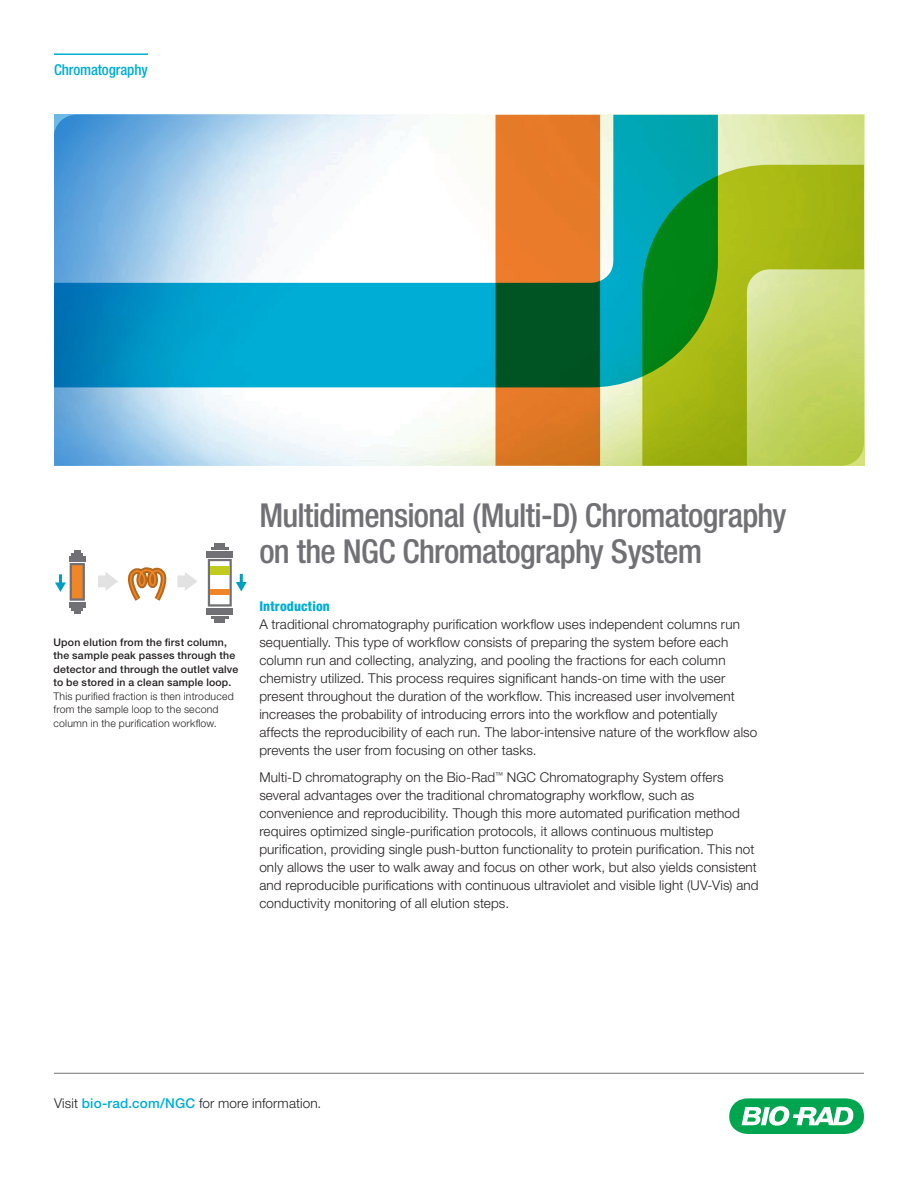
<style>
.page{position:relative;width:918px;height:1188px;background:#fff}
.page>*{position:absolute;margin:0;border:0;box-sizing:border-box;transform-origin:0 0}
.t1{font:500 condensed 33px/36px "Helvetica Neue LT Std";letter-spacing:-.02em;color:#717074}
.t2{font:500 condensed 15px "Helvetica Neue LT Std";letter-spacing:-.01em;color:#00add5}
.t3{font:300 13.5px/18px "Helvetica Neue LT Std";letter-spacing:.01em;color:#231f20}
.t4{font:800 condensed 13.5px "Helvetica Neue LT Std";letter-spacing:.01em;color:#00add5}
.t5{font:500 10.5px/13.5px "Helvetica Neue LT Std";letter-spacing:.02em;color:#231f20}
.t6{font:300 10.5px/13.5px "Helvetica Neue LT Std";letter-spacing:.02em;color:#231f20}
.s1{font-weight:500;color:#00add5}
</style>
<div class="page">
<svg style="left:729px;top:1098px;width:135px;height:36px"></svg>
<hr style="left:54px;top:1073px;width:810px;height:1px;background:#717074">
<hr style="left:54px;top:53px;width:94px;height:2px;background:#00add5">
<img style="left:600px;top:115px;width:264px;height:351px">
<svg style="left:641px;top:163px;width:223px;height:303px;background:#b5c63f"></svg>
<svg style="left:54px;top:389px;width:546px;height:77px"></svg>
<svg style="left:54px;top:115px;width:665px;height:274px"></svg>
<svg style="left:208px;top:559px;width:39px;height:48px"></svg>
<div style="left:207px;top:608px;width:26px;height:7px;background:#717074"></div>
<hr style="left:211px;top:616px;width:18px;height:3px;background:#717074">
<hr style="left:214px;top:618px;width:11px;height:4px;background:#717074">
<div style="left:207px;top:551px;width:26px;height:6px;background:#717074"></div>
<hr style="left:211px;top:547px;width:18px;height:3px;background:#717074">
<hr style="left:214px;top:543px;width:11px;height:4px;background:#717074">
<div style="left:210px;top:590px;width:20px;height:5px;background:#ef8728"></div>
<div style="left:210px;top:566px;width:20px;height:9px;background:#c1cb1f"></div>
<svg style="left:98px;top:572px;width:20px;height:19px"></svg>
<svg style="left:128px;top:567px;width:69px;height:34px"></svg>
<div style="left:69px;top:602px;width:17px;height:5px;background:#717074"></div>
<svg style="left:72px;top:608px;width:11px;height:5px"></svg>
<div style="left:69px;top:556px;width:17px;height:6px;background:#717074"></div>
<svg style="left:72px;top:550px;width:11px;height:6px"></svg>
<svg style="left:55px;top:563px;width:30px;height:38px"></svg>
<p class="t2" style="left:54px;top:61px;width:95px">Chromatography</p>
<p class="t5" style="left:54px;top:635px;width:186px">Upon elution from the first column, the sample peak passes through the detector and through the outlet valve to be stored in a clean sample loop.</p>
<p class="t6" style="left:54px;top:689px;width:182px">This purified fraction is then introduced from the sample loop to the second column in the purification workflow.</p>
<h1 class="t1" style="left:259px;top:497px;width:529px">Multidimensional (Multi-D) Chromatography on the NGC Chromatography System</h1>
<p class="t4" style="left:259px;top:598px;width:72px">Introduction</p>
<p class="t3" style="left:259px;top:615px;width:500px">A traditional chromatography purification workflow uses independent columns run sequentially. This type of workflow consists of preparing the system before each column run and collecting, analyzing, and pooling the fractions for each column chemistry utilized. This process requires significant hands-on time with the user present throughout the duration of the workflow. This increased user involvement increases the probability of introducing errors into the workflow and potentially affects the reproducibility of each run. The labor-intensive nature of the workflow also prevents the user from focusing on other tasks.</p>
<p class="t3" style="left:259px;top:768px;width:501px">Multi-D chromatography on the Bio-Rad<sup>™</sup> NGC Chromatography System offers several advantages over the traditional chromatography workflow, such as convenience and reproducibility. Though this more automated purification method requires optimized single-purification protocols, it allows continuous multistep purification, providing single push-button functionality to protein purification. This not only allows the user to walk away and focus on other work, but also yields consistent and reproducible purifications with continuous ultraviolet and visible light (UV-Vis) and conductivity monitoring of all elution steps.</p>
<p class="t3" style="left:54px;top:1094px;width:269px">Visit <span class="s1">bio-rad.com/NGC</span> for more information.</p>
</div>
